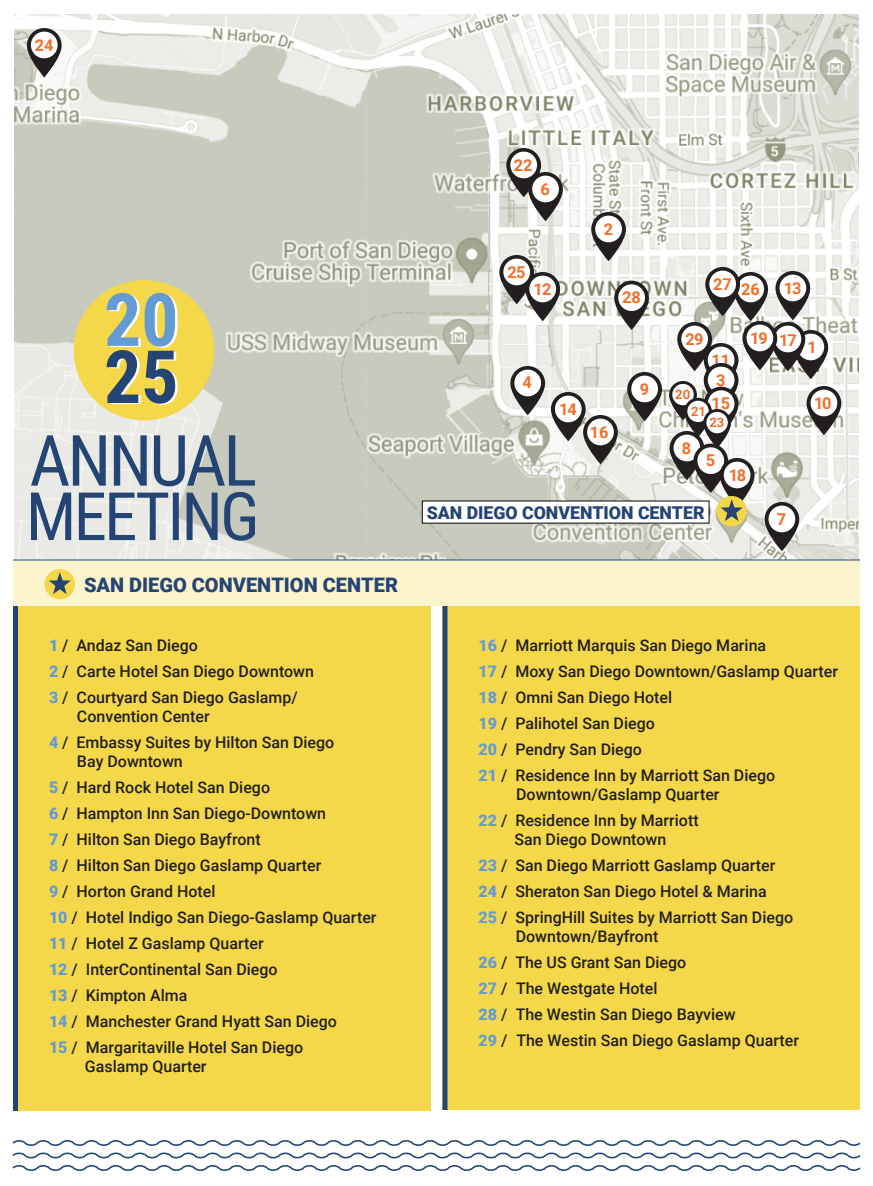
<style>
.page{position:relative;width:873px;height:1186px;background:#fff}
.page>*{position:absolute;margin:0;border:0;box-sizing:border-box;transform-origin:0 0}
.t1{font:900 20px "Roboto";color:#244473}
.t2{font:900 17.7px "Roboto";color:#244473}
.t3{font:700 16.3px/20px "Roboto";letter-spacing:-.04em;color:#f26e29}
.t4{font:500 16px/26px "Roboto";color:#231f20}
.t5{font:700 13px "Roboto";color:#f26e29}
.s1{font-weight:900;color:#649bd2}
</style>
<div class="page">
<div style="left:13px;top:606px;width:417px;height:505px;background:#f4d849"></div>
<div style="left:442px;top:606px;width:417px;height:504px;background:#f4d849"></div>
<img style="left:14px;top:14px;width:844px;height:546px">
<svg style="left:614px;top:281px;width:35px;height:49px"></svg>
<svg style="left:510px;top:366px;width:35px;height:49px"></svg>
<svg style="left:499px;top:255px;width:61px;height:66px"></svg>
<svg style="left:506px;top:148px;width:57px;height:73px"></svg>
<svg style="left:627px;top:372px;width:35px;height:49px"></svg>
<svg style="left:591px;top:212px;width:35px;height:49px"></svg>
<svg style="left:27px;top:28px;width:35px;height:49px"></svg>
<svg style="left:551px;top:392px;width:66px;height:72px"></svg>
<svg style="left:12px;top:1140px;width:849px;height:31px"></svg>
<div style="left:13px;top:560px;width:846px;height:46px;background:#fcf4cc"></div>
<div style="left:45px;top:569px;width:30px;height:30px;background:#f4d849;border-radius:50%"></div>
<svg style="left:49px;top:572px;width:22px;height:22px"></svg>
<div style="left:13px;top:606px;width:5px;height:505px;background:#244473"></div>
<div style="left:442px;top:606px;width:5px;height:504px;background:#244473"></div>
<hr style="left:13px;top:560px;width:846px;height:1px;background:#244473">
<svg style="left:31px;top:492px;width:224px;height:49px;background:#97a4b2"></svg>
<svg style="left:31px;top:435px;width:224px;height:51px;background:#9ca8b5"></svg>
<div style="left:74px;top:280px;width:140px;height:140px;background:#f4d849;border-radius:50%"></div>
<svg style="left:107px;top:293px;width:71px;height:112px"></svg>
<svg style="left:669px;top:267px;width:172px;height:284px"></svg>
<div style="left:422px;top:500px;width:287px;height:24px;background:#fff"></div>
<p class="t3" style="left:35px;top:34px;width:20px">24</p>
<p class="t1" style="left:84px;top:571px;width:315px">SAN DIEGO CONVENTION CENTER</p>
<p class="t4" style="left:49px;top:632px;width:266px"><span class="s1">1</span> / Andaz San Diego<br><span class="s1">2</span> / Carte Hotel San Diego Downtown<br><span class="s1">3</span> / Courtyard San Diego Gaslamp/</p>
<p class="t4" style="left:49px;top:703px;width:287px;text-indent:28px">Convention Center<br><span class="s1">4</span> / Embassy Suites by Hilton San Diego</p>
<p class="t4" style="left:49px;top:748px;width:329px;text-indent:28px">Bay Downtown<br><span class="s1">5</span> / Hard Rock Hotel San Diego<br><span class="s1">6</span> / Hampton Inn San Diego-Downtown<br><span class="s1">7</span> / Hilton San Diego Bayfront<br><span class="s1">8</span> / Hilton San Diego Gaslamp Quarter<br><span class="s1">9</span> / Horton Grand Hotel<br><span class="s1">10</span> / Hotel Indigo San Diego-Gaslamp Quarter<br><span class="s1">11</span> / Hotel Z Gaslamp Quarter<br><span class="s1">12</span> / InterContinental San Diego<br><span class="s1">13</span> / Kimpton Alma<br><span class="s1">14</span> / Manchester Grand Hyatt San Diego<br><span class="s1">15</span> / Margaritaville Hotel San Diego</p>
<p class="t4" style="left:85px;top:1053px;width:123px">Gaslamp Quarter</p>
<p class="t3" style="left:514px;top:155px;width:20px">22</p>
<p class="t3" style="left:540px;top:178px;width:11px">6</p>
<p class="t3" style="left:603px;top:218px;width:11px">2</p>
<p class="t3" style="left:507px;top:261px;width:20px">25</p>
<p class="t3" style="left:533px;top:278px;width:19px">12</p>
<p class="t3" style="left:622px;top:287px;width:20px">28</p>
<p class="t3" style="left:713px;top:273px;width:20px">27</p>
<p class="t3" style="left:741px;top:278px;width:20px">26</p>
<p class="t3" style="left:783px;top:277px;width:19px">13</p>
<p class="t3" style="left:522px;top:372px;width:11px">4</p>
<p class="t3" style="left:559px;top:398px;width:19px">14</p>
<p class="t3" style="left:589px;top:421px;width:20px">16</p>
<p class="t3" style="left:639px;top:378px;width:11px">9</p>
<p class="t3" style="left:685px;top:328px;width:20px">29</p>
<p class="t3" style="left:711px;top:349px;width:20px">11<br>3</p>
<p class="t3" style="left:711px;top:393px;width:20px">15</p>
<p class="t5" style="left:675px;top:385px;width:16px">20</p>
<p class="t5" style="left:691px;top:402px;width:16px">21</p>
<p class="t5" style="left:709px;top:413px;width:16px">23</p>
<p class="t3" style="left:681px;top:437px;width:11px">8</p>
<p class="t3" style="left:705px;top:450px;width:11px">5</p>
<p class="t3" style="left:750px;top:328px;width:48px">19 17</p>
<p class="t3" style="left:728px;top:464px;width:19px">18</p>
<p class="t2" style="left:426px;top:500px;width:279px">SAN DIEGO CONVENTION CENTER</p>
<p class="t3" style="left:776px;top:508px;width:11px">7</p>
<p class="t3" style="left:807px;top:336px;width:11px">1</p>
<p class="t3" style="left:814px;top:392px;width:19px">10</p>
<p class="t4" style="left:478px;top:631px;width:361px"><span class="s1">16</span> / Marriott Marquis San Diego Marina<br><span class="s1">17</span> / Moxy San Diego Downtown/Gaslamp Quarter<br><span class="s1">18</span> / Omni San Diego Hotel<br><span class="s1">19</span> / Palihotel San Diego<br><span class="s1">20</span> / Pendry San Diego<br><span class="s1">21</span> / Residence Inn by Marriott San Diego</p>
<p class="t4" style="left:478px;top:780px;width:242px;text-indent:38px">Downtown/Gaslamp Quarter<br><span class="s1">22</span> / Residence Inn by Marriott</p>
<p class="t4" style="left:478px;top:825px;width:316px;text-indent:36px">San Diego Downtown<br><span class="s1">23</span> / San Diego Marriott Gaslamp Quarter <span class="s1">24</span> / Sheraton San Diego Hotel &amp; Marina<br><span class="s1">25</span> / SpringHill Suites by Marriott San Diego</p>
<p class="t4" style="left:478px;top:922px;width:322px;text-indent:37px">Downtown/Bayfront<br><span class="s1">26</span> / The US Grant San Diego<br><span class="s1">27</span> / The Westgate Hotel<br><span class="s1">28</span> / The Westin San Diego Bayview<br><span class="s1">29</span> / The Westin San Diego Gaslamp Quarter</p>
</div>
